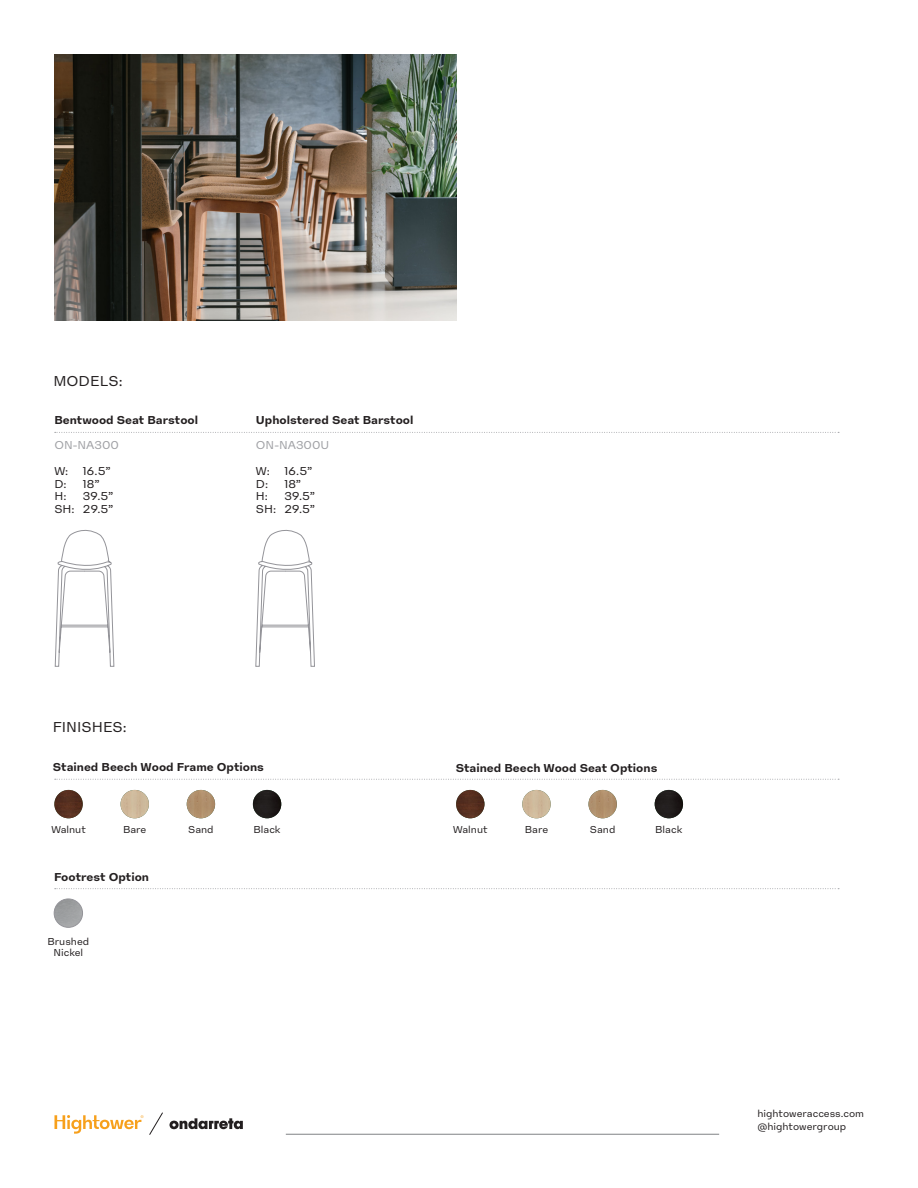
<style>
.page{position:relative;width:918px;height:1188px;background:#fff}
.page>*{position:absolute;margin:0;border:0;box-sizing:border-box;transform-origin:0 0}
.Body_Copy{font:15px "High Sans Text";color:#231f20}
.Body_Copy-2{font:700 12px "High Sans Text";color:#231f20}
.Body_Copy-3{font:12px "High Sans Text";letter-spacing:-.01em;color:#231f20}
.Body_Copy-4{font:12px "High Sans Text";color:#a0a1a5}
.Body_Copy-5{font:10.5px/10.4px "High Sans Text";color:#231f20;text-align:center}
</style>
<div class="page">
<img style="left:55px;top:54px;width:401px;height:267px">
<svg style="left:55px;top:432px;width:784px;height:1px"></svg>
<svg style="left:54px;top:529px;width:61px;height:138px"></svg>
<svg style="left:255px;top:529px;width:60px;height:138px"></svg>
<svg style="left:55px;top:779px;width:784px;height:1px"></svg>
<img style="left:54px;top:899px;width:29px;height:28px;border-radius:14px">
<div style="left:54px;top:899px;width:29px;height:28px;border:1px solid #949499;border-radius:50%"></div>
<svg style="left:55px;top:888px;width:784px;height:1px"></svg>
<img style="left:54px;top:790px;width:29px;height:28px;border-radius:14px">
<img style="left:456px;top:790px;width:29px;height:28px;border-radius:14px">
<img style="left:121px;top:790px;width:28px;height:28px;border-radius:14px">
<img style="left:522px;top:790px;width:29px;height:28px;border-radius:14px">
<img style="left:187px;top:790px;width:28px;height:28px;border-radius:14px">
<img style="left:588px;top:790px;width:29px;height:28px;border-radius:14px">
<img style="left:253px;top:790px;width:28px;height:28px;border-radius:14px">
<img style="left:655px;top:790px;width:28px;height:28px;border-radius:14px">
<hr style="left:286px;top:1134px;width:433px;height:1px;background:#808285">
<svg style="left:54px;top:1115px;width:89px;height:19px"></svg>
<svg style="left:169px;top:1118px;width:74px;height:11px"></svg>
<svg style="left:149px;top:1112px;width:14px;height:23px"></svg>
<p class="Body_Copy" style="left:53px;top:373px;width:71px">MODELS:</p>
<p class="Body_Copy-2" style="left:54px;top:412px;width:145px">Bentwood Seat Barstool</p>
<p class="Body_Copy-4" style="left:54px;top:438px;width:66px">ON-NA300</p>
<p class="Body_Copy-3" style="left:54px;top:464px;width:58px">W: 16.5”</p>
<p class="Body_Copy-3" style="left:54px;top:477px;width:14px">D:</p>
<p class="Body_Copy-3" style="left:83px;top:477px;width:18px">18”</p>
<p class="Body_Copy-3" style="left:54px;top:489px;width:14px">H:</p>
<p class="Body_Copy-3" style="left:83px;top:489px;width:32px">39.5”</p>
<p class="Body_Copy-3" style="left:54px;top:502px;width:61px">SH: 29.5”</p>
<p class="Body_Copy-2" style="left:256px;top:412px;width:159px">Upholstered Seat Barstool</p>
<p class="Body_Copy-4" style="left:256px;top:438px;width:75px">ON-NA300U</p>
<p class="Body_Copy-3" style="left:256px;top:464px;width:58px">W: 16.5”</p>
<p class="Body_Copy-3" style="left:256px;top:477px;width:14px">D:</p>
<p class="Body_Copy-3" style="left:284px;top:477px;width:18px">18”</p>
<p class="Body_Copy-3" style="left:256px;top:489px;width:14px">H:</p>
<p class="Body_Copy-3" style="left:284px;top:489px;width:32px">39.5”</p>
<p class="Body_Copy-3" style="left:256px;top:502px;width:61px">SH: 29.5”</p>
<p class="Body_Copy" style="left:53px;top:718px;width:75px">FINISHES:</p>
<p class="Body_Copy-2" style="left:53px;top:760px;width:213px">Stained Beech Wood Frame Options</p>
<p class="Body_Copy-2" style="left:456px;top:760px;width:203px">Stained Beech Wood Seat Options</p>
<p class="Body_Copy-5" style="left:51px;top:824px;width:36px">Walnut</p>
<p class="Body_Copy-5" style="left:123px;top:824px;width:25px">Bare</p>
<p class="Body_Copy-5" style="left:188px;top:824px;width:27px">Sand</p>
<p class="Body_Copy-5" style="left:254px;top:824px;width:29px">Black</p>
<p class="Body_Copy-5" style="left:453px;top:824px;width:36px">Walnut</p>
<p class="Body_Copy-5" style="left:525px;top:824px;width:25px">Bare</p>
<p class="Body_Copy-5" style="left:590px;top:824px;width:27px">Sand</p>
<p class="Body_Copy-5" style="left:655px;top:824px;width:29px">Black</p>
<p class="Body_Copy-2" style="left:54px;top:869px;width:97px">Footrest Option</p>
<p class="Body_Copy-5" style="left:48px;top:937px;width:43px">Brushed<br>Nickel</p>
<p class="Body_Copy-5" style="left:757px;top:1108px;width:108px">hightoweraccess.com</p>
<p class="Body_Copy-5" style="left:757px;top:1121px;width:90px">@hightowergroup</p>
</div>
